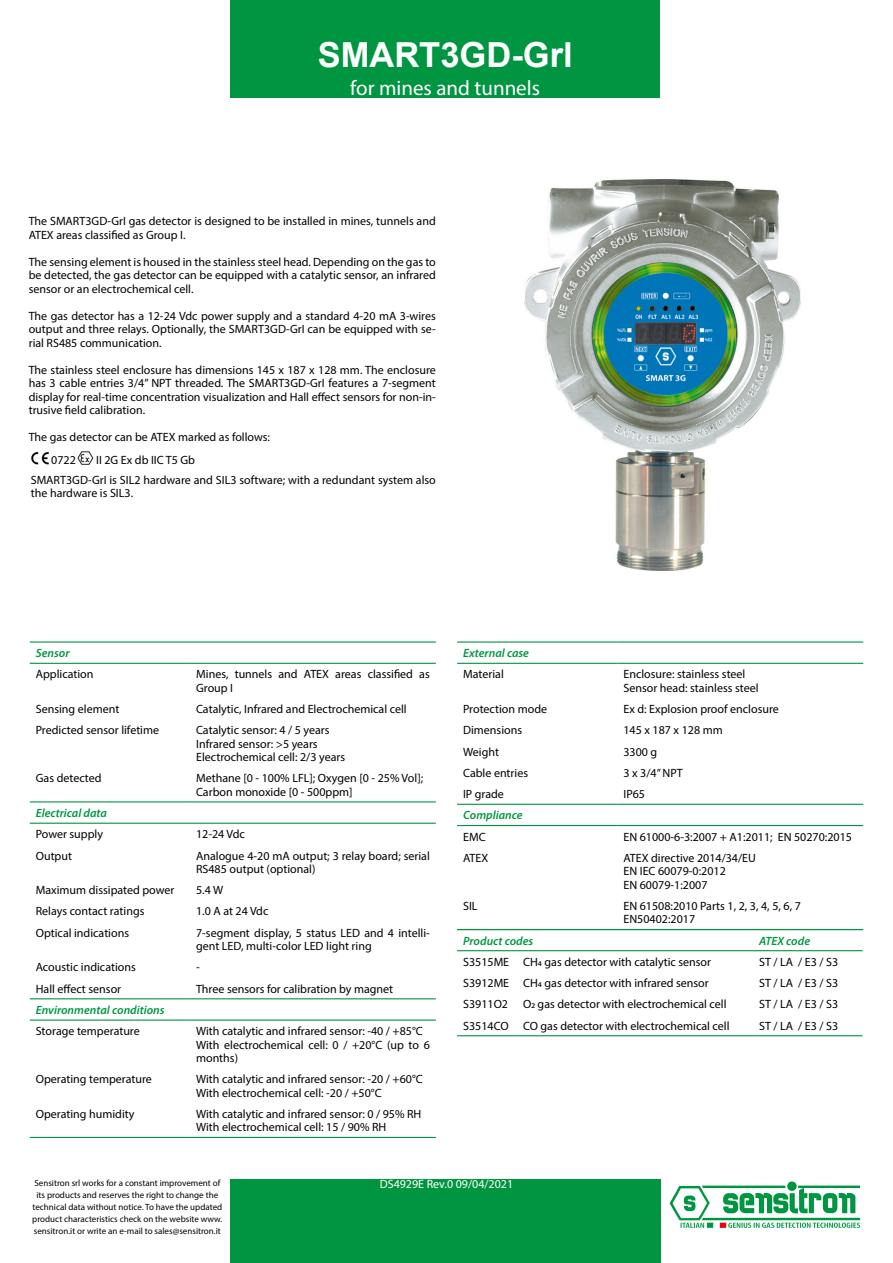
<style>
.page{position:relative;width:893px;height:1263px;background:#fff}
.page>*{position:absolute;margin:0;border:0;box-sizing:border-box;transform-origin:0 0}
.t1{font:700 34.5px "Arial";color:#fff}
.t2{font:21px "Myriad Pro";color:#fff}
.t3{font:12px/13.5px "Myriad Pro";color:#000}
.t4{font:italic 600 12px "Myriad Pro";color:#009641}
.t5{font:12px "Myriad Pro";color:#fff}
.t6{font:9px/12px "Myriad Pro";color:#000;text-align:center}
</style>
<div class="page">
<div style="left:231px;top:1179px;width:430px;height:84px;background:#009641"></div>
<div style="left:230px;top:0;width:430px;height:98px;background:#009641"></div>
<svg style="left:670px;top:1181px;width:190px;height:47px"></svg>
<hr style="left:30px;top:641px;width:160px;height:2px;background:#009641">
<hr style="left:190px;top:641px;width:246px;height:2px;background:#009641">
<hr style="left:30px;top:663px;width:160px;height:1px;background:#009641">
<hr style="left:190px;top:663px;width:246px;height:1px;background:#009641">
<hr style="left:30px;top:801px;width:160px;height:1px;background:#009641">
<hr style="left:190px;top:801px;width:246px;height:1px;background:#009641">
<hr style="left:30px;top:823px;width:160px;height:1px;background:#009641">
<hr style="left:190px;top:823px;width:246px;height:1px;background:#009641">
<hr style="left:30px;top:998px;width:160px;height:1px;background:#009641">
<hr style="left:190px;top:998px;width:246px;height:1px;background:#009641">
<hr style="left:30px;top:1019px;width:160px;height:2px;background:#009641">
<hr style="left:190px;top:1019px;width:246px;height:2px;background:#009641">
<hr style="left:190px;top:1137px;width:246px;height:1px;background:#009641">
<hr style="left:30px;top:1137px;width:160px;height:1px;background:#009641">
<hr style="left:457px;top:804px;width:160px;height:1px;background:#009641">
<hr style="left:617px;top:804px;width:246px;height:1px;background:#009641">
<hr style="left:457px;top:825px;width:160px;height:1px;background:#009641">
<hr style="left:617px;top:825px;width:246px;height:1px;background:#009641">
<hr style="left:457px;top:641px;width:160px;height:2px;background:#009641">
<hr style="left:617px;top:641px;width:246px;height:2px;background:#009641">
<hr style="left:457px;top:663px;width:160px;height:1px;background:#009641">
<hr style="left:617px;top:663px;width:246px;height:1px;background:#009641">
<img style="left:31px;top:451px;width:18px;height:13px">
<img style="left:77px;top:451px;width:17px;height:13px">
<img style="left:524px;top:179px;width:277px;height:391px">
<hr style="left:457px;top:929px;width:60px;height:1px;background:#009641">
<hr style="left:517px;top:929px;width:236px;height:1px;background:#009641">
<hr style="left:753px;top:929px;width:110px;height:1px;background:#009641">
<hr style="left:457px;top:950px;width:60px;height:1px;background:#009641">
<hr style="left:517px;top:950px;width:236px;height:1px;background:#009641">
<hr style="left:753px;top:950px;width:110px;height:1px;background:#009641">
<hr style="left:457px;top:1035px;width:60px;height:1px;background:#009641">
<hr style="left:517px;top:1035px;width:236px;height:1px;background:#009641">
<hr style="left:753px;top:1035px;width:110px;height:1px;background:#009641">
<h1 class="t1" style="left:318px;top:31px;width:256px">SMART3GD-Grl</h1>
<h2 class="t2" style="left:350px;top:75px;width:191px">for mines and tunnels</h2>
<p class="t3" style="left:29px;top:214px;width:409px">The SMART3GD-GrI gas detector is designed to be installed in mines, tunnels and<br>ATEX areas classified as Group I.</p>
<p class="t3" style="left:29px;top:255px;width:409px;text-align:justify">The sensing element is housed in the stainless steel head. Depending on the gas to be detected, the gas detector can be equipped with a catalytic sensor, an infrared sensor or an electrochemical cell.</p>
<p class="t3" style="left:29px;top:309px;width:409px;text-align:justify">The gas detector has a 12-24 Vdc power supply and a standard 4-20 mA 3-wires output and three relays. Optionally, the SMART3GD-GrI can be equipped with se&shy;rial RS485 communication.</p>
<p class="t3" style="left:29px;top:363px;width:409px;text-align:justify">The stainless steel enclosure has dimensions 145 x 187 x 128 mm. The enclosure has 3 cable entries 3/4” NPT threaded. The SMART3GD-GrI features a 7-segment display for real-time concentration visualization and Hall effect sensors for non-in&shy;trusive field calibration.</p>
<p class="t3" style="left:51px;top:426px;width:220px;line-height:22.6px;text-indent:-23px">The gas detector can be ATEX marked as follows:<br>0722</p>
<p class="t3" style="left:31px;top:450px;width:407px;line-height:20px;text-indent:65px">II 2G Ex db IIC T5 Gb<br>SMART3GD-GrI is SIL2 hardware and SIL3 software; with a redundant system also</p>
<p class="t3" style="left:31px;top:486px;width:104px">the hardware is SIL3.</p>
<p class="t4" style="left:36px;top:645px;width:35px">Sensor</p>
<p class="t3" style="left:36px;top:667px;width:59px">Application</p>
<p class="t3" style="left:196px;top:667px;width:235px">Mines, tunnels and ATEX areas classified as<br>Group I</p>
<p class="t3" style="left:36px;top:702px;width:85px">Sensing element</p>
<p class="t3" style="left:196px;top:702px;width:212px">Catalytic, Infrared and Electrochemical cell</p>
<p class="t3" style="left:36px;top:723px;width:125px">Predicted sensor lifetime</p>
<p class="t3" style="left:196px;top:723px;width:151px">Catalytic sensor: 4 / 5 years<br>Infrared sensor: &gt;5 years<br>Electrochemical cell: 2/3 years</p>
<p class="t3" style="left:36px;top:771px;width:67px">Gas detected</p>
<p class="t3" style="left:196px;top:771px;width:229px">Methane [0 - 100% LFL]; Oxygen [0 - 25% Vol];<br>Carbon monoxide [0 - 500ppm]</p>
<p class="t4" style="left:36px;top:805px;width:73px">Electrical data</p>
<p class="t3" style="left:36px;top:827px;width:69px">Power supply</p>
<p class="t3" style="left:196px;top:827px;width:50px">12-24 Vdc</p>
<p class="t3" style="left:36px;top:848px;width:38px">Output</p>
<p class="t3" style="left:196px;top:848px;width:235px">Analogue 4-20 mA output; 3 relay board; serial<br>RS485 output (optional)</p>
<p class="t3" style="left:36px;top:883px;width:140px">Maximum dissipated power</p>
<p class="t3" style="left:196px;top:883px;width:29px">5.4 W</p>
<p class="t3" style="left:36px;top:904px;width:110px">Relays contact ratings</p>
<p class="t3" style="left:196px;top:904px;width:74px">1.0 A at 24 Vdc</p>
<p class="t3" style="left:36px;top:926px;width:95px">Optical indications</p>
<p class="t3" style="left:196px;top:926px;width:235px">7-segment display, 5 status LED and 4 intelli&shy;gent LED, multi-color LED light ring</p>
<p class="t3" style="left:36px;top:960px;width:102px">Acoustic indications</p>
<p class="t3" style="left:196px;top:960px;width:5px">-</p>
<p class="t3" style="left:36px;top:982px;width:87px">Hall effect sensor</p>
<p class="t3" style="left:196px;top:982px;width:199px">Three sensors for calibration by magnet</p>
<p class="t4" style="left:36px;top:1002px;width:130px">Environmental conditions</p>
<p class="t3" style="left:36px;top:1024px;width:106px">Storage temperature</p>
<p class="t3" style="left:196px;top:1024px;width:235px">With catalytic and infrared sensor: -40 / +85°C<br>With electrochemical cell: 0 / +20°C (up to 6 months)</p>
<p class="t3" style="left:36px;top:1072px;width:118px">Operating temperature</p>
<p class="t3" style="left:196px;top:1072px;width:228px">With catalytic and infrared sensor: -20 / +60°C<br>With electrochemical cell: -20 / +50°C</p>
<p class="t3" style="left:36px;top:1107px;width:100px">Operating humidity</p>
<p class="t3" style="left:196px;top:1107px;width:227px">With catalytic and infrared sensor: 0 / 95% RH<br>With electrochemical cell: 15 / 90% RH</p>
<p class="t4" style="left:463px;top:645px;width:67px">External case</p>
<p class="t3" style="left:463px;top:667px;width:42px">Material</p>
<p class="t3" style="left:623px;top:667px;width:137px">Enclosure: stainless steel<br>Sensor head: stainless steel</p>
<p class="t3" style="left:463px;top:702px;width:85px">Protection mode</p>
<p class="t3" style="left:623px;top:702px;width:157px">Ex d: Explosion proof enclosure</p>
<p class="t3" style="left:463px;top:723px;width:61px">Dimensions</p>
<p class="t3" style="left:623px;top:723px;width:101px">145 x 187 x 128 mm</p>
<p class="t3" style="left:463px;top:744px;width:37px">Weight</p>
<p class="t3" style="left:623px;top:744px;width:35px">3300 g</p>
<p class="t3" style="left:463px;top:766px;width:67px">Cable entries</p>
<p class="t3" style="left:623px;top:766px;width:61px">3 x 3/4” NPT</p>
<p class="t3" style="left:463px;top:787px;width:42px">IP grade</p>
<p class="t3" style="left:623px;top:787px;width:23px">IP65</p>
<p class="t4" style="left:463px;top:808px;width:61px">Compliance</p>
<p class="t3" style="left:463px;top:830px;width:24px">EMC</p>
<p class="t3" style="left:623px;top:830px;width:230px">EN 61000-6-3:2007 + A1:2011; EN 50270:2015</p>
<p class="t3" style="left:463px;top:851px;width:27px">ATEX</p>
<p class="t3" style="left:623px;top:851px;width:134px">ATEX directive 2014/34/EU<br>EN IEC 60079-0:2012<br>EN 60079-1:2007</p>
<p class="t3" style="left:463px;top:899px;width:16px">SIL</p>
<p class="t3" style="left:623px;top:899px;width:179px">EN 61508:2010 Parts 1, 2, 3, 4, 5, 6, 7<br>EN50402:2017</p>
<p class="t4" style="left:463px;top:933px;width:72px">Product codes</p>
<p class="t4" style="left:759px;top:933px;width:53px">ATEX code</p>
<p class="t3" style="left:463px;top:955px;width:249px">S3515ME CH4 gas detector with catalytic sensor</p>
<p class="t3" style="left:759px;top:955px;width:81px">ST / LA / E3 / S3</p>
<p class="t3" style="left:463px;top:976px;width:247px">S3912ME CH4 gas detector with infrared sensor</p>
<p class="t3" style="left:759px;top:976px;width:81px">ST / LA / E3 / S3</p>
<p class="t3" style="left:463px;top:997px;width:265px">S3911O2 O2 gas detector with electrochemical cell</p>
<p class="t3" style="left:759px;top:997px;width:81px">ST / LA / E3 / S3</p>
<p class="t3" style="left:463px;top:1018px;width:268px">S3514CO CO gas detector with electrochemical cell</p>
<p class="t3" style="left:759px;top:1018px;width:81px">ST / LA / E3 / S3</p>
<p class="t6" style="left:32px;top:1176px;width:192px">Sensitron srl works for a constant improvement of its products and reserves the right to change the technical data without notice. To have the updated product characteristics check on the website www. sensitron.it or write an e-mail to sales@sensitron.it</p>
<p class="t5" style="left:380px;top:1176px;width:135px">DS4929E Rev.0 09/04/2021</p>
</div>
